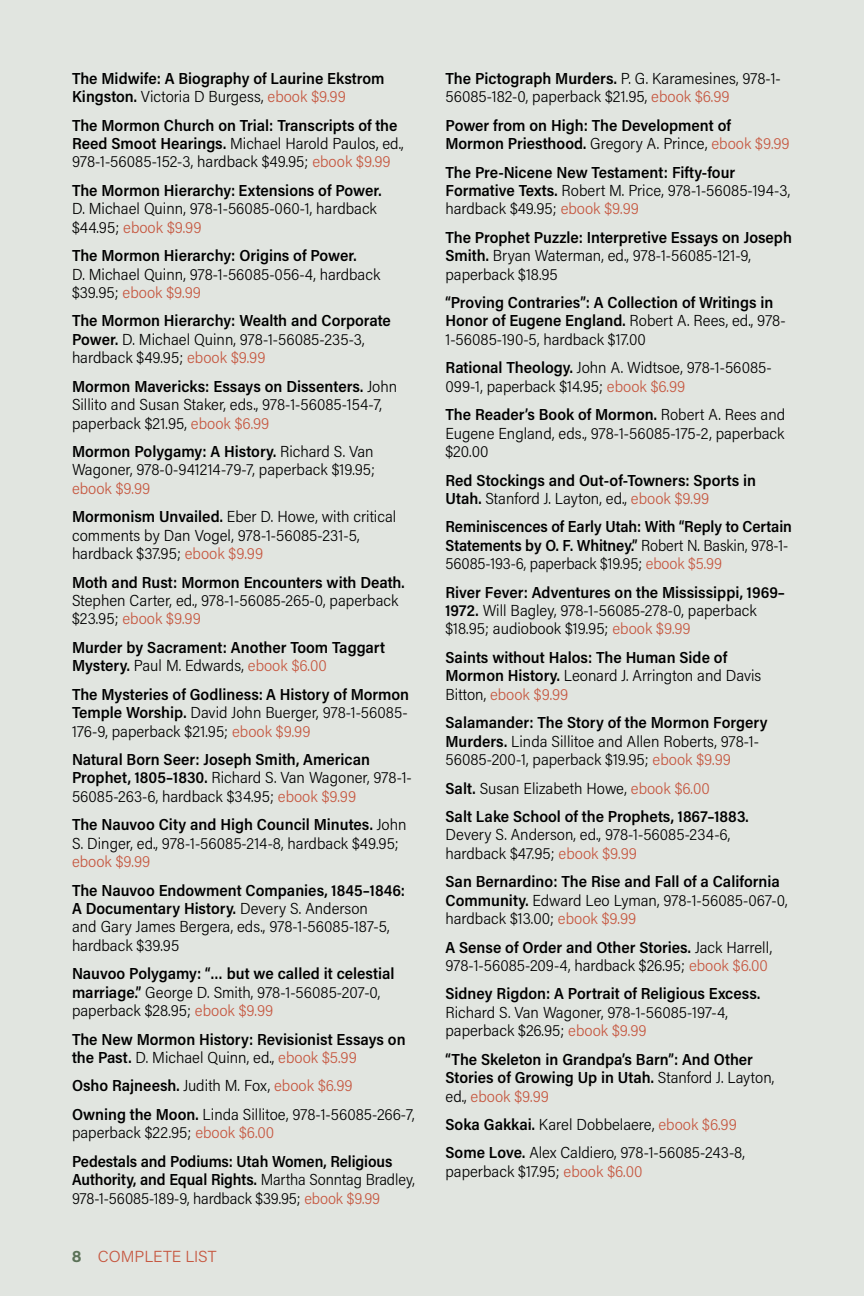
<style>
.page{position:relative;width:864px;height:1296px;background:#e1e5e0}
.page>*{position:absolute;margin:0;border:0;box-sizing:border-box;transform-origin:0 0}
.t1{font:300 16px/18.4px "Acumin Pro Semi Cond";color:#000}
.t2{font:600 16px/18.4px "Acumin Pro Semi Cond";color:#000}
.t3{font:300 16px "Acumin Pro";color:#c65841}
.t4{font:300 16px "Acumin Pro Semi Cond";color:#c65841}
.s1{font-weight:300}
.s2{font-weight:300;color:#c65841}
.s3{color:#c65841}
.s4{font-weight:600}
.s5{font-weight:700;color:#5b7258}
</style>
<div class="page">
<p class="t2" style="left:72px;top:68px;width:314px">The Midwife: A Biography of Laurine Ekstrom<br>Kingston. <span class="s1">Victoria D Burgess,</span> <span class="s2">ebook $9.99</span></p>
<p class="t2" style="left:72px;top:115px;width:333px">The Mormon Church on Trial: Transcripts of the<br>Reed Smoot Hearings. <span class="s1">Michael Harold Paulos, ed.,<br>978-1-56085-152-3, hardback $49.95;</span> <span class="s2">ebook $9.99</span></p>
<p class="t2" style="left:72px;top:180px;width:311px">The Mormon Hierarchy: Extensions of Power.</p>
<p class="t1" style="left:72px;top:199px;width:306px">D. Michael Quinn, 978-1-56085-060-1, hardback $44.95; <span class="s3">ebook $9.99</span></p>
<p class="t2" style="left:72px;top:246px;width:286px">The Mormon Hierarchy: Origins of Power.</p>
<p class="t1" style="left:72px;top:264px;width:310px">D. Michael Quinn, 978-1-56085-056-4, hardback $39.95; <span class="s3">ebook $9.99</span></p>
<p class="t1" style="left:72px;top:311px;width:320px"><span class="s4">The Mormon Hierarchy: Wealth and Corporate<br>Power.</span> D. Michael Quinn, 978-1-56085-235-3, hardback $49.95; <span class="s3">ebook $9.99</span></p>
<p class="t1" style="left:72px;top:376px;width:327px"><span class="s4">Mormon Mavericks: Essays on Dissenters.</span> John<br>Sillito and Susan Staker, eds., 978-1-56085-154-7, paperback $21.95, <span class="s3">ebook $6.99</span></p>
<p class="t1" style="left:72px;top:442px;width:305px"><span class="s4">Mormon Polygamy: A History.</span> Richard S. Van<br>Wagoner, 978-0-941214-79-7, paperback $19.95;</p>
<p class="t1" style="left:72px;top:473px;width:326px;line-height:28.4px"><span class="s3">ebook $9.99<br></span><span class="s4">Mormonism Unvailed.</span> Eber D. Howe, with critical</p>
<p class="t1" style="left:72px;top:525px;width:289px">comments by Dan Vogel, 978-1-56085-231-5, hardback $37.95; <span class="s3">ebook $9.99</span></p>
<p class="t2" style="left:72px;top:572px;width:334px">Moth and Rust: Mormon Encounters with Death.</p>
<p class="t1" style="left:72px;top:591px;width:328px">Stephen Carter, ed., 978-1-56085-265-0, paperback $23.95; <span class="s3">ebook $9.99</span></p>
<p class="t2" style="left:72px;top:637px;width:315px">Murder by Sacrament: Another Toom Taggart<br>Mystery. <span class="s1">Paul M. Edwards,</span> <span class="s2">ebook $6.00</span></p>
<p class="t2" style="left:72px;top:684px;width:339px;text-align:justify">The Mysteries of Godliness: A History of Mormon Temple Worship. <span class="s1">David John Buerger, 978-1-56085- 176-9, paperback $21.95;</span> <span class="s2">ebook $9.99</span></p>
<p class="t2" style="left:72px;top:750px;width:341px">Natural Born Seer: Joseph Smith, American<br>Prophet, 1805–1830. <span class="s1">Richard S. Van Wagoner, 978-1-<br>56085-263-6, hardback $34.95;</span> <span class="s2">ebook $9.99</span></p>
<p class="t1" style="left:72px;top:815px;width:336px"><span class="s4">The Nauvoo City and High Council Minutes.</span> John<br>S. Dinger, ed., 978-1-56085-214-8, hardback $49.95;</p>
<p class="t4" style="left:72px;top:851px;width:80px">ebook $9.99</p>
<p class="t1" style="left:72px;top:880px;width:335px"><span class="s4">The Nauvoo Endowment Companies, 1845–1846:<br>A Documentary History.</span> Devery S. Anderson<br>and Gary James Bergera, eds., 978-1-56085-187-5, hardback $39.95</p>
<p class="t2" style="left:72px;top:964px;width:324px">Nauvoo Polygamy: “… but we called it celestial marriage.” <span class="s1">George D. Smith, 978-1-56085-207-0, paperback $28.95;</span> <span class="s2">ebook $9.99</span></p>
<p class="t2" style="left:72px;top:1029px;width:335px">The New Mormon History: Revisionist Essays on the Past. <span class="s1">D. Michael Quinn, ed.,</span> <span class="s2">ebook $5.99</span></p>
<p class="t1" style="left:72px;top:1071px;width:344px;line-height:28.4px"><span class="s4">Osho Rajneesh.</span> Judith M. Fox, <span class="s3">ebook $6.99<br></span><span class="s4">Owning the Moon.</span> Linda Sillitoe, 978-1-56085-266-7,</p>
<p class="t2" style="left:72px;top:1118px;width:322px;line-height:28.4px"><span class="s1">paperback $22.95;</span> <span class="s2">ebook $6.00<br></span>Pedestals and Podiums: Utah Women, Religious</p>
<p class="t1" style="left:72px;top:1170px;width:344px"><span class="s4">Authority, and Equal Rights.</span> Martha Sonntag Bradley,<br>978-1-56085-189-9, hardback $39.95; <span class="s3">ebook $9.99</span></p>
<p class="t3" style="left:72px;top:1245px;width:146px"><span class="s5">8</span> COMPLETE LIST</p>
<p class="t1" style="left:446px;top:68px;width:337px"><span class="s4">The Pictograph Murders.</span> P. G. Karamesines, 978-1-<br>56085-182-0, paperback $21.95, <span class="s3">ebook $6.99</span></p>
<p class="t2" style="left:446px;top:115px;width:346px">Power from on High: The Development of<br>Mormon Priesthood. <span class="s1">Gregory A. Prince,</span> <span class="s2">ebook $9.99</span></p>
<p class="t2" style="left:446px;top:162px;width:346px">The Pre-Nicene New Testament: Fifty-four<br>Formative Texts. <span class="s1">Robert M. Price, 978-1-56085-194-3, hardback $49.95;</span> <span class="s2">ebook $9.99</span></p>
<p class="t1" style="left:446px;top:227px;width:348px"><span class="s4">The Prophet Puzzle: Interpretive Essays on Joseph<br>Smith.</span> Bryan Waterman, ed., 978-1-56085-121-9, paperback $18.95</p>
<p class="t2" style="left:446px;top:293px;width:342px">“Proving Contraries”: A Collection of Writings in<br>Honor of Eugene England. <span class="s1">Robert A. Rees, ed., 978-<br>1-56085-190-5, hardback $17.00</span></p>
<p class="t1" style="left:446px;top:358px;width:328px"><span class="s4">Rational Theology.</span> John A. Widtsoe, 978-1-56085-<br>099-1, paperback $14.95; <span class="s3">ebook $6.99</span></p>
<p class="t1" style="left:446px;top:405px;width:341px;text-align:justify"><span class="s4">The Reader’s Book of Mormon.</span> Robert A. Rees and Eugene England, eds., 978-1-56085-175-2, paperback $20.00</p>
<p class="t2" style="left:446px;top:470px;width:312px">Red Stockings and Out-of-Towners: Sports in<br>Utah. <span class="s1">Stanford J. Layton, ed.,</span> <span class="s2">ebook $9.99</span></p>
<p class="t2" style="left:446px;top:517px;width:348px">Reminiscences of Early Utah: With “Reply to Certain<br>Statements by O. F. Whitney.” <span class="s1">Robert N. Baskin, 978-1-<br>56085-193-6, paperback $19.95;</span> <span class="s2">ebook $5.99</span></p>
<p class="t1" style="left:446px;top:582px;width:341px"><span class="s4">River Fever: Adventures on the Mississippi, 1969–<br>1972.</span> Will Bagley, 978-1-56085-278-0, paperback $18.95; audiobook $19.95; <span class="s3">ebook $9.99</span></p>
<p class="t2" style="left:446px;top:647px;width:317px">Saints without Halos: The Human Side of<br>Mormon History. <span class="s1">Leonard J. Arrington and Davis<br>Bitton,</span> <span class="s2">ebook $9.99</span></p>
<p class="t1" style="left:446px;top:713px;width:324px"><span class="s4">Salamander: The Story of the Mormon Forgery<br>Murders.</span> Linda Sillitoe and Allen Roberts, 978-1-<br>56085-200-1, paperback $19.95; <span class="s3">ebook $9.99</span></p>
<p class="t2" style="left:446px;top:773px;width:305px;line-height:28.4px">Salt. <span class="s1">Susan Elizabeth Howe,</span> <span class="s2">ebook $6.00<br></span>Salt Lake School of the Prophets, 1867–1883.</p>
<p class="t1" style="left:446px;top:825px;width:286px">Devery S. Anderson, ed., 978-1-56085-234-6, hardback $47.95; <span class="s3">ebook $9.99</span></p>
<p class="t2" style="left:446px;top:872px;width:343px">San Bernardino: The Rise and Fall of a California<br>Community. <span class="s1">Edward Leo Lyman, 978-1-56085-067-0, hardback $13.00;</span> <span class="s2">ebook $9.99</span></p>
<p class="t1" style="left:446px;top:937px;width:328px"><span class="s4">A Sense of Order and Other Stories.</span> Jack Harrell,<br>978-1-56085-209-4, hardback $26.95; <span class="s3">ebook $6.00</span></p>
<p class="t2" style="left:446px;top:984px;width:316px">Sidney Rigdon: A Portrait of Religious Excess.</p>
<p class="t1" style="left:446px;top:1002px;width:284px">Richard S. Van Wagoner, 978-1-56085-197-4, paperback $26.95; <span class="s3">ebook $9.99</span></p>
<p class="t2" style="left:446px;top:1049px;width:330px">“The Skeleton in Grandpa’s Barn”: And Other<br>Stories of Growing Up in Utah. <span class="s1">Stanford J. Layton, ed.,</span> <span class="s2">ebook $9.99</span></p>
<p class="t1" style="left:446px;top:1110px;width:301px;line-height:28.4px"><span class="s4">Soka Gakkai.</span> Karel Dobbelaere, <span class="s3">ebook $6.99<br></span><span class="s4">Some Love.</span> Alex Caldiero, 978-1-56085-243-8,</p>
<p class="t1" style="left:446px;top:1161px;width:198px">paperback $17.95; <span class="s3">ebook $6.00</span></p>
</div>
